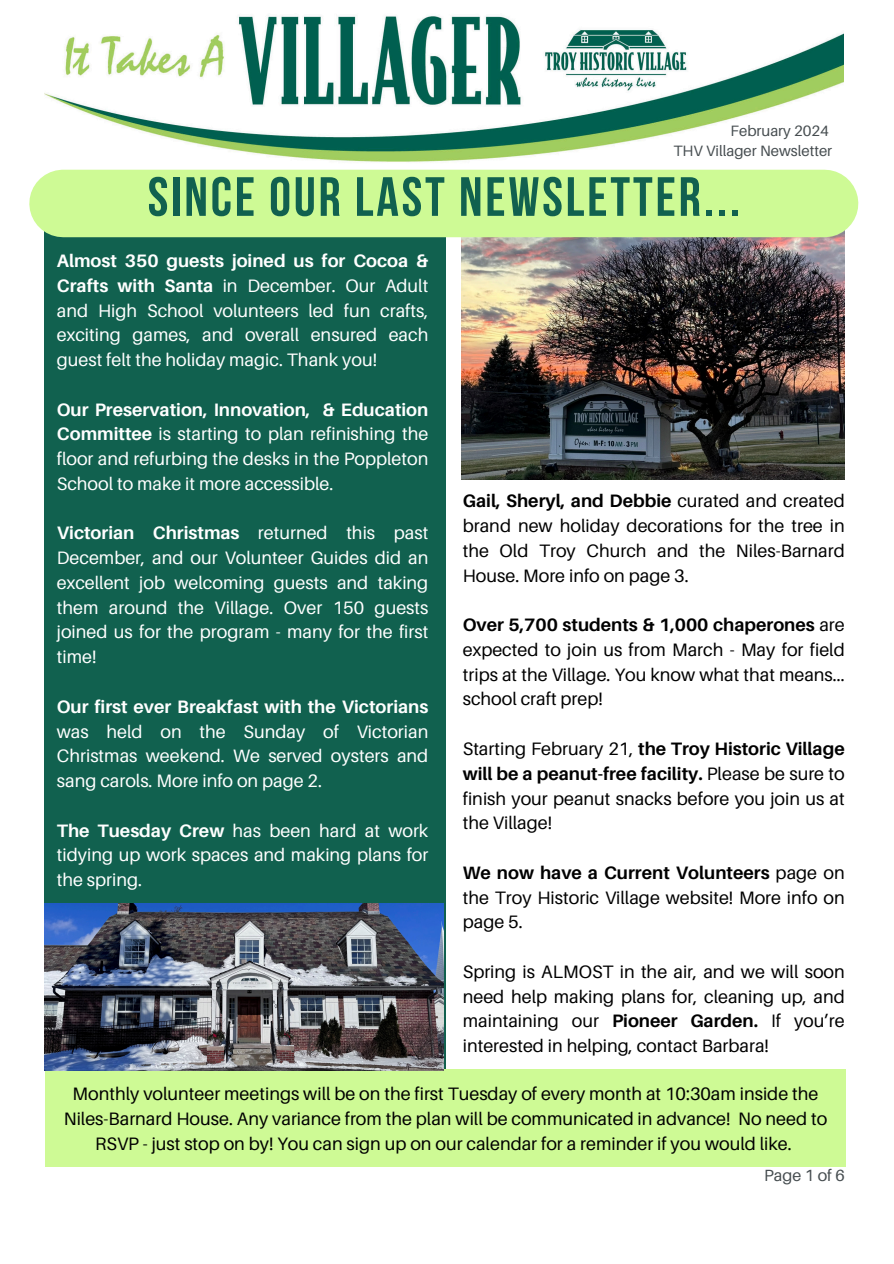
<style>
.page{position:relative;width:894px;height:1264px;background:#fff}
.page>*{position:absolute;margin:0;border:0;box-sizing:border-box;transform-origin:0 0}
.t1{font:55.2px "Bebas Neue Cyrillic";letter-spacing:.05em;color:#11614f}
.t2{font:18px/24.8px "Aileron";color:#000;text-align:justify}
.t3{font:18px/24.8px "Aileron";color:#fff;text-align:justify}
.t4{font:16.2px "Aileron";color:#464d50}
.t5{font:15px "Aileron";color:#464d50}
.s1{font-weight:700}
</style>
<div class="page">
<img style="left:461px;top:216px;width:383px;height:263px">
<div style="left:44px;top:220px;width:401px;height:849px;background:#11614f"></div>
<div style="left:45px;top:1069px;width:800px;height:97px;background:#cefa95"></div>
<img style="left:44px;top:15px;width:799px;height:159px">
<div style="left:63px;top:170px;width:761px;height:67px;background:#cefa95"></div>
<img style="left:44px;top:903px;width:399px;height:166px">
<h2 class="t5" style="left:730px;top:121px;width:100px">February 2024</h2>
<h2 class="t5" style="left:673px;top:141px;width:160px">THV Villager Newsletter</h2>
<p class="t1" style="left:148px;top:174px;width:593px">SINCE OUR LAST NEWSLETTER...</p>
<h1 class="t3" style="left:57px;top:248px;width:373px"><span class="s1">Almost 350 guests joined us for Cocoa &amp; Crafts with Santa</span> in December. Our Adult and High School volunteers led fun crafts, exciting games, and overall ensured each guest felt the holiday magic. Thank you!</h1>
<h2 class="t3" style="left:57px;top:396px;width:373px"><span class="s1">Our Preservation, Innovation, &amp; Education Committee</span> is starting to plan refinishing the floor and refurbing the desks in the Poppleton School to make it more accessible.</h2>
<h2 class="t3" style="left:57px;top:520px;width:373px"><span class="s1">Victorian Christmas</span> returned this past December, and our Volunteer Guides did an excellent job welcoming guests and taking them around the Village. Over 150 guests joined us for the program - many for the first time!</h2>
<h2 class="t3" style="left:57px;top:693px;width:373px"><span class="s1">Our first ever Breakfast with the Victorians </span>was held on the Sunday of Victorian Christmas weekend. We served oysters and sang carols. More info on page 2.</h2>
<h2 class="t3" style="left:57px;top:817px;width:373px"><span class="s1">The Tuesday Crew</span> has been hard at work tidying up work spaces and making plans for the spring.</h2>
<h2 class="t2" style="left:462px;top:488px;width:383px"><span class="s1">Gail, Sheryl, and Debbie</span> curated and created brand new holiday decorations for the tree in the Old Troy Church and the Niles-Barnard House. More info on page 3.</h2>
<h2 class="t2" style="left:462px;top:612px;width:383px"><span class="s1">Over 5,700 students &amp; 1,000 chaperones</span> are expected to join us from March - May for field trips at the Village. You know what that means... school craft prep!</h2>
<h2 class="t2" style="left:462px;top:736px;width:383px">Starting February 21, <span class="s1">the Troy Historic Village will be a peanut-free facility.</span> Please be sure to finish your peanut snacks before you join us at the Village!</h2>
<h2 class="t2" style="left:462px;top:859px;width:383px"><span class="s1">We now have a Current Volunteers</span> page on the Troy Historic Village website! More info on page 5.</h2>
<h2 class="t2" style="left:462px;top:958px;width:383px">Spring is ALMOST in the air, and we will soon need help making plans for, cleaning up, and maintaining our <span class="s1">Pioneer Garden.</span> If you’re interested in helping, contact Barbara!</h2>
<p class="t2" style="left:64px;top:1081px;width:764px;text-align:center">Monthly volunteer meetings will be on the first Tuesday of every month at 10:30am inside the<br>Niles-Barnard House. Any variance from the plan will be communicated in advance! No need to<br>RSVP - just stop on by! You can sign up on our calendar for a reminder if you would like.</p>
<h2 class="t4" style="left:764px;top:1165px;width:82px">Page 1 of 6</h2>
</div>
